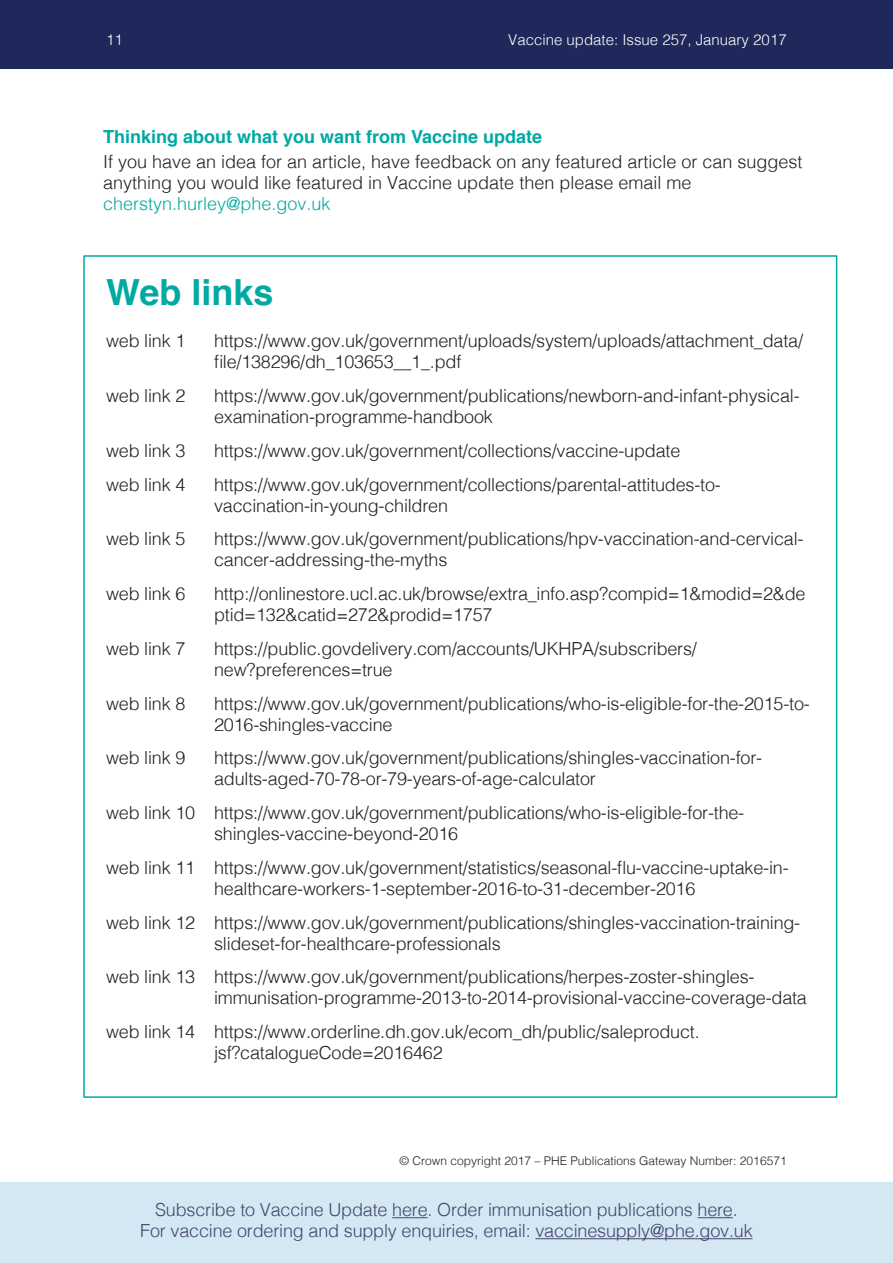
<style>
.page{position:relative;width:893px;height:1263px;background:#fff}
.page>*{position:absolute;margin:0;border:0;box-sizing:border-box;transform-origin:0 0}
.t1{font:700 36px "Helvetica";color:#00a9a2}
.t2{font:300 18px/21px "Helvetica";letter-spacing:-.01em;color:#231f20}
.t3{font:300 18px/21px "Helvetica";letter-spacing:-.01em;color:#44456f;text-align:center}
.t4{font:700 18px "Helvetica";color:#00a9a2}
.t5{font:300 15px "Helvetica";color:#fff}
.copyright_line{font:300 12px "Helvetica";color:#231f20}
.s1{color:#00a9a2}
</style>
<div class="page">
<div style="left:0;top:1182px;width:893px;height:81px;background:#d4e8f3"></div>
<div style="left:0;top:0;width:893px;height:68px;background:#1f285a"></div>
<hr style="left:392px;top:1217px;width:36px;height:1px;background:#44456f">
<hr style="left:697px;top:1217px;width:36px;height:1px;background:#44456f">
<hr style="left:535px;top:1238px;width:217px;height:1px;background:#44456f">
<p class="t5" style="left:106px;top:27px;width:18px">11</p>
<p class="t5" style="left:508px;top:27px;width:280px">Vaccine update: Issue 257, January 2017</p>
<p class="t4" style="left:103px;top:122px;width:441px">Thinking about what you want from Vaccine update</p>
<p class="t2" style="left:103px;top:150px;width:701px">If you have an idea for an article, have feedback on any featured article or can suggest anything you would like featured in Vaccine update then please email me <span class="s1">cherstyn.hurley@phe.gov.uk</span></p>
<p class="t1" style="left:106px;top:263px;width:169px">Web links</p>
<p class="t2" style="left:106px;top:329px;width:81px">web link 1</p>
<p class="t2" style="left:214px;top:329px;width:590px">https://www.gov.uk/government/uploads/system/uploads/attachment_data/ file/138296/dh_103653__1_.pdf</p>
<p class="t2" style="left:106px;top:384px;width:81px">web link 2</p>
<p class="t2" style="left:214px;top:384px;width:587px">https://www.gov.uk/government/publications/newborn-and-infant-physical&shy;examination-programme-handbook</p>
<p class="t2" style="left:106px;top:439px;width:81px">web link 3</p>
<p class="t2" style="left:214px;top:439px;width:468px">https://www.gov.uk/government/collections/vaccine-update</p>
<p class="t2" style="left:106px;top:472px;width:81px">web link 4</p>
<p class="t2" style="left:214px;top:472px;width:508px">https://www.gov.uk/government/collections/parental-attitudes-to&shy;vaccination-in-young-children</p>
<p class="t2" style="left:106px;top:527px;width:81px">web link 5</p>
<p class="t2" style="left:214px;top:527px;width:591px">https://www.gov.uk/government/publications/hpv-vaccination-and-cervical&shy;cancer-addressing-the-myths</p>
<p class="t2" style="left:106px;top:582px;width:81px">web link 6</p>
<p class="t2" style="left:214px;top:582px;width:593px">http://onlinestore.ucl.ac.uk/browse/extra_info.asp?compid=1&amp;modid=2&amp;de ptid=132&amp;catid=272&amp;prodid=1757</p>
<p class="t2" style="left:106px;top:637px;width:81px">web link 7</p>
<p class="t2" style="left:214px;top:637px;width:484px">https://public.govdelivery.com/accounts/UKHPA/subscribers/ new?preferences=true</p>
<p class="t2" style="left:106px;top:691px;width:81px">web link 8</p>
<p class="t2" style="left:214px;top:691px;width:597px">https://www.gov.uk/government/publications/who-is-eligible-for-the-2015-to-<br>2016-shingles-vaccine</p>
<p class="t2" style="left:106px;top:746px;width:81px">web link 9</p>
<p class="t2" style="left:214px;top:746px;width:550px">https://www.gov.uk/government/publications/shingles-vaccination-for&shy;adults-aged-70-78-or-79-years-of-age-calculator</p>
<p class="t2" style="left:214px;top:801px;width:532px;text-indent:-108px">web link 10 https://www.gov.uk/government/publications/who-is-eligible-for-the&shy;shingles-vaccine-beyond-2016</p>
<p class="t2" style="left:214px;top:856px;width:576px;text-indent:-108px">web link 11 https://www.gov.uk/government/statistics/seasonal-flu-vaccine-uptake-in&shy;healthcare-workers-1-september-2016-to-31-december-2016</p>
<p class="t2" style="left:214px;top:910px;width:588px;text-indent:-108px">web link 12 https://www.gov.uk/government/publications/shingles-vaccination-training&shy;slideset-for-healthcare-professionals</p>
<p class="t2" style="left:214px;top:965px;width:594px;text-indent:-108px">web link 13 https://www.gov.uk/government/publications/herpes-zoster-shingles&shy;immunisation-programme-2013-to-2014-provisional-vaccine-coverage-data</p>
<p class="t2" style="left:214px;top:1020px;width:487px;text-indent:-108px">web link 14 https://www.orderline.dh.gov.uk/ecom_dh/public/saleproduct. jsf?catalogueCode=2016462</p>
<p class="copyright_line" style="left:400px;top:1151px;width:389px">© Crown copyright 2017 – PHE Publications Gateway Number: 2016571</p>
<p class="t3" style="left:140px;top:1198px;width:614px">Subscribe to Vaccine Update here. Order immunisation publications here.<br>For vaccine ordering and supply enquiries, email: vaccinesupply@phe.gov.uk</p>
</div>
